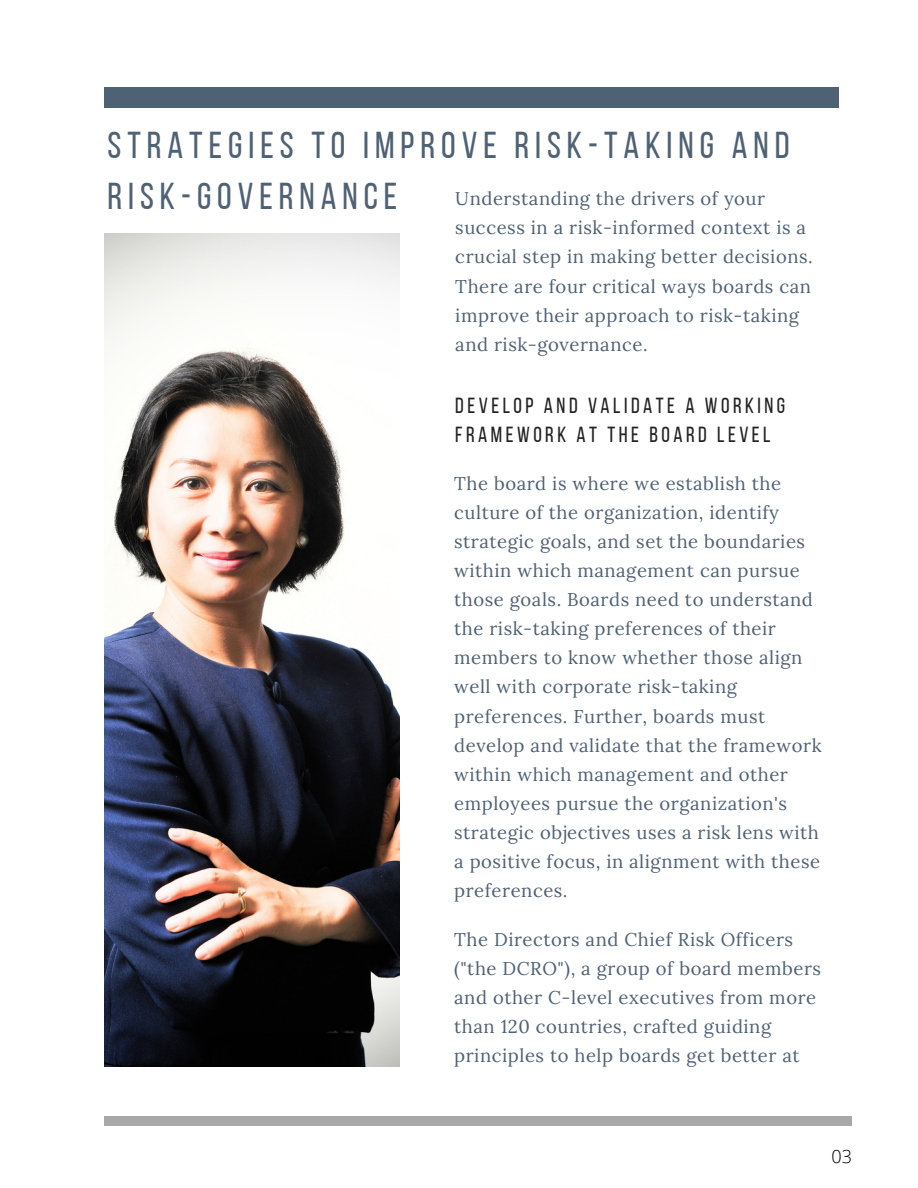
<style>
.page{position:relative;width:918px;height:1188px;background:#fff}
.page>*{position:absolute;margin:0;border:0;box-sizing:border-box;transform-origin:0 0}
.t1{font:37.35px/51.8px "Bebas Neue";letter-spacing:.16em;color:#4f6174}
.t2{font:21.75px/29.7px "Bebas Neue";letter-spacing:.16em;color:#222}
.t3{font:18.45px/29.1px "Lora";letter-spacing:.03em;color:#4f6174}
.t4{font:300 18px "Open Sans";color:#000}
</style>
<div class="page">
<img style="left:104px;top:234px;width:295px;height:832px">
<div style="left:104px;top:1116px;width:748px;height:9px;background:#a8a8a8"></div>
<div style="left:104px;top:88px;width:735px;height:20px;background:#4f6174"></div>
<p class="t1" style="left:107px;top:122px;width:684px">STRATEGIES TO IMPROVE RISK-TAKING AND<br>RISK-GOVERNANCE</p>
<h2 class="t3" style="left:455px;top:183px;width:359px">Understanding the drivers of your success in a risk-informed context is a crucial step in making better decisions.<br>There are four critical ways boards can improve their approach to risk-taking and risk-governance.</h2>
<p class="t2" style="left:455px;top:392px;width:331px">DEVELOP AND VALIDATE A WORKING<br>FRAMEWORK AT THE BOARD LEVEL</p>
<h1 class="t3" style="left:454px;top:469px;width:369px">The board is where we establish the culture of the organization, identify strategic goals, and set the boundaries within which management can pursue those goals. Boards need to understand the risk-taking preferences of their members to know whether those align well with corporate risk-taking preferences. Further, boards must develop and validate that the framework within which management and other employees pursue the organization's strategic objectives uses a risk lens with a positive focus, in alignment with these preferences.</h1>
<p class="t3" style="left:454px;top:924px;width:368px">The Directors and Chief Risk Officers ("the DCRO"), a group of board members and other C-level executives from more than 120 countries, crafted guiding principles to help boards get better at</p>
<p class="t4" style="left:831px;top:1144px;width:22px">03</p>
</div>
